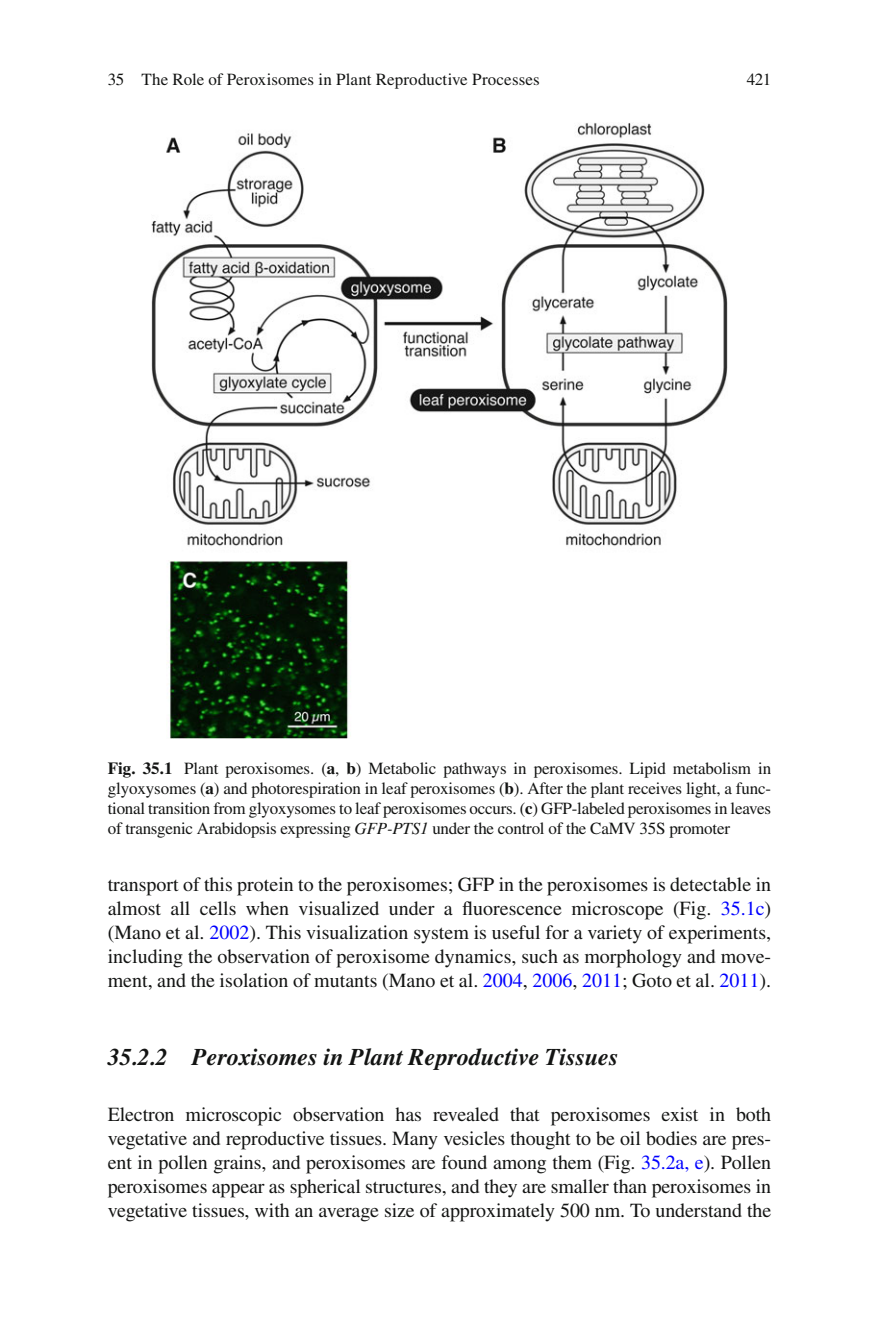
<style>
.page{position:relative;width:879px;height:1333px;background:#fff}
.page>*{position:absolute;margin:0;border:0;box-sizing:border-box;transform-origin:0 0}
.t1{font:italic 700 24px "Times";color:#131413}
.t2{font:20px/24px "Times";letter-spacing:-.005em;color:#131413;text-align:justify}
.t3{font:17px/20px "Times";letter-spacing:-.015em;color:#131413;text-align:justify}
.t4{font:17px "Times";letter-spacing:.005em;color:#131413}
.s1{font-weight:700}
.s2{font-style:italic}
.s3{color:#00f}
</style>
<div class="page">
<img style="left:151px;top:123px;width:576px;height:615px">
<p class="t4" style="left:108px;top:73px;width:433px">35 The Role of Peroxisomes in Plant Reproductive Processes</p>
<p class="t3" style="left:747px;top:71px;width:26px">421</p>
<p class="t3" style="left:108px;top:760px;width:665px"><span class="s1">Fig. 35.1</span> Plant peroxisomes. (<span class="s1">a</span> , <span class="s1">b</span>) Metabolic pathways in peroxisomes. Lipid metabolism in glyoxysomes ( <span class="s1">a</span> ) and photorespiration in leaf peroxisomes ( <span class="s1">b</span> ). After the plant receives light, a func&shy;tional transition from glyoxysomes to leaf peroxisomes occurs. (<span class="s1">c</span>) GFP-labeled peroxisomes in leaves of transgenic Arabidopsis expressing <span class="s2">GFP-PTS1</span> under the control of the CaMV 35S promoter</p>
<p class="t2" style="left:108px;top:874px;width:665px">transport of this protein to the peroxisomes; GFP in the peroxisomes is detectable in almost all cells when visualized under a fluorescence microscope (Fig. <span class="s3">35.1c</span> ) (Mano et al. <span class="s3">2002</span> ). This visualization system is useful for a variety of experiments, including the observation of peroxisome dynamics, such as morphology and move&shy;ment, and the isolation of mutants (Mano et al. <span class="s3">2004</span> , <span class="s3">2006</span> , <span class="s3">2011</span> ; Goto et al. <span class="s3">2011</span> ).</p>
<p class="t1" style="left:108px;top:1048px;width:511px">35.2.2 Peroxisomes in Plant Reproductive Tissues</p>
<p class="t2" style="left:108px;top:1104px;width:665px">Electron microscopic observation has revealed that peroxisomes exist in both vegetative and reproductive tissues. Many vesicles thought to be oil bodies are pres&shy;ent in pollen grains, and peroxisomes are found among them (Fig. <span class="s3">35.2a, e</span> ). Pollen peroxisomes appear as spherical structures, and they are smaller than peroxisomes in vegetative tissues, with an average size of approximately 500 nm. To understand the</p>
</div>
